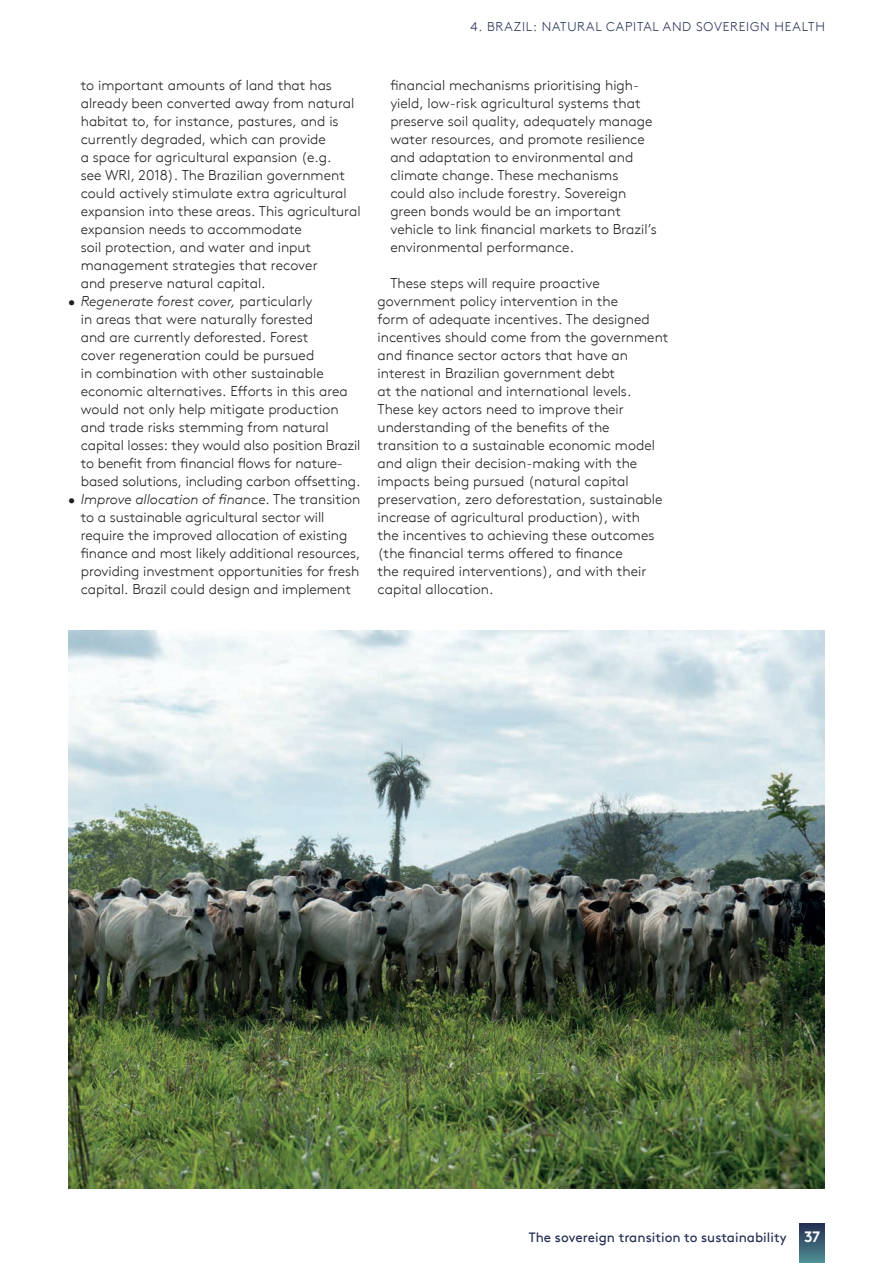
<style>
.page{position:relative;width:893px;height:1263px;background:#fff}
.page>*{position:absolute;margin:0;border:0;box-sizing:border-box;transform-origin:0 0}
.Body{font:300 14.25px/18px "Brown TT";color:#231f20}
.t1{font:13.5px "Brown TT";color:#243053}
.Body-2{font:300 12.75px "Brown TT";letter-spacing:.06em;color:#243053}
.s1{font-style:italic}
.s2{font-weight:700;font-size:15px;color:#fff}
</style>
<div class="page">
<div style="left:799px;top:1224px;width:26px;height:39px;background:linear-gradient(to bottom,#252f51,#508e94)"></div>
<img style="left:68px;top:630px;width:757px;height:558px">
<p class="Body-2" style="left:470px;top:19px;width:356px">4. BRAZIL: NATURAL CAPITAL AND SOVEREIGN HEALTH</p>
<p class="Body" style="left:81px;top:76px;width:281px">to important amounts of land that has already been converted away from natural habitat to, for instance, pastures, and is currently degraded, which can provide<br>a space for agricultural expansion (e.g.<br>see WRI, 2018). The Brazilian government could actively stimulate extra agricultural expansion into these areas. This agricultural expansion needs to accommodate<br>soil protection, and water and input management strategies that recover<br>and preserve natural capital.</p>
<p class="Body" style="left:81px;top:292px;width:281px;text-indent:-13px"><span class="s1">• Regenerate forest cover,</span> particularly<br>in areas that were naturally forested<br>and are currently deforested. Forest<br>cover regeneration could be pursued<br>in combination with other sustainable economic alternatives. Efforts in this area would not only help mitigate production and trade risks stemming from natural capital losses: they would also position Brazil to benefit from financial flows for nature&shy;based solutions, including carbon offsetting.</p>
<p class="Body" style="left:81px;top:490px;width:281px;text-indent:-13px"><span class="s1">• Improve allocation of finance.</span> The transition to a sustainable agricultural sector will require the improved allocation of existing finance and most likely additional resources, providing investment opportunities for fresh capital. Brazil could design and implement</p>
<p class="Body" style="left:390px;top:76px;width:268px">financial mechanisms prioritising high&shy;yield, low-risk agricultural systems that preserve soil quality, adequately manage water resources, and promote resilience and adaptation to environmental and climate change. These mechanisms could also include forestry. Sovereign green bonds would be an important vehicle to link financial markets to Brazil’s environmental performance.</p>
<p class="Body" style="left:378px;top:274px;width:292px;text-indent:13px">These steps will require proactive government policy intervention in the<br>form of adequate incentives. The designed incentives should come from the government and finance sector actors that have an interest in Brazilian government debt<br>at the national and international levels.<br>These key actors need to improve their understanding of the benefits of the transition to a sustainable economic model and align their decision-making with the impacts being pursued (natural capital preservation, zero deforestation, sustainable increase of agricultural production), with<br>the incentives to achieving these outcomes (the financial terms offered to finance<br>the required interventions), and with their capital allocation.</p>
<p class="t1" style="left:529px;top:1229px;width:293px">The sovereign transition to sustainability <span class="s2">37</span></p>
</div>
